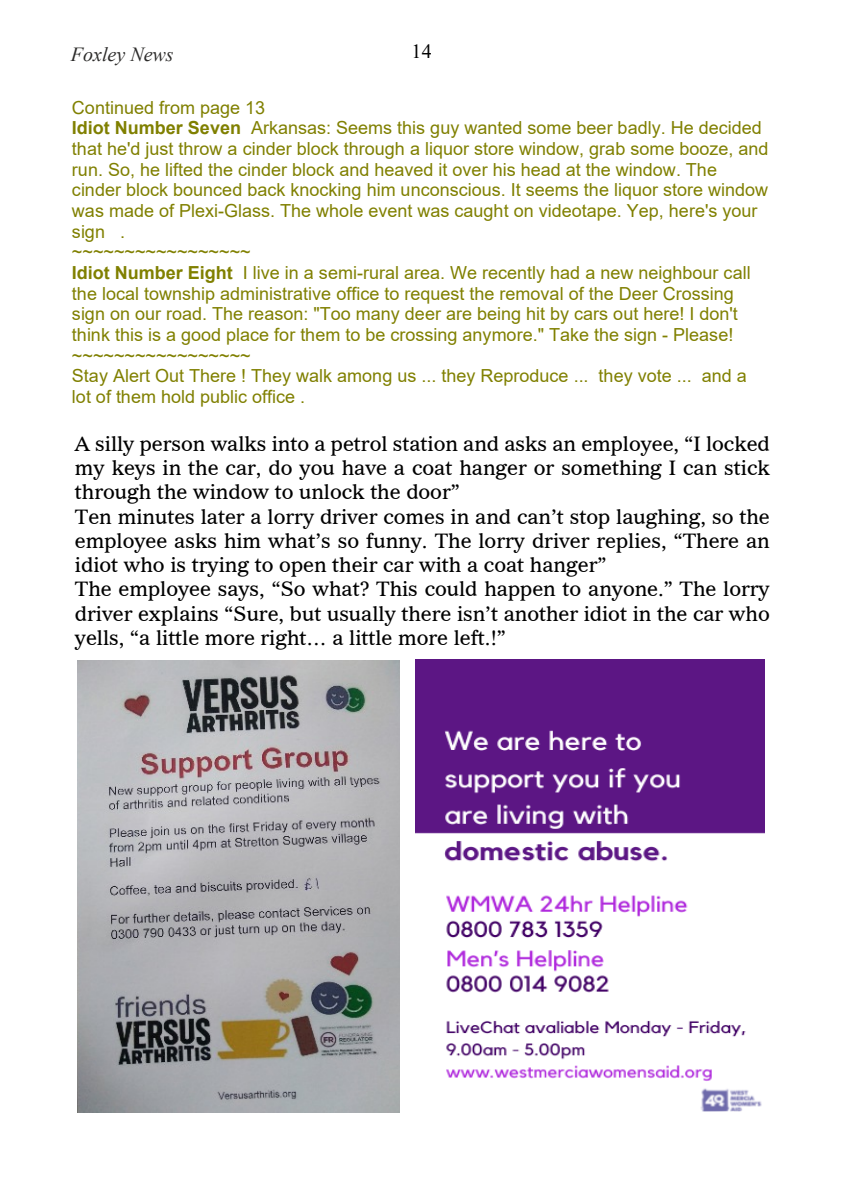
<style>
.page{position:relative;width:842px;height:1191px;background:#fff}
.page>*{position:absolute;margin:0;border:0;box-sizing:border-box;transform-origin:0 0}
.t1{font:20px/24.2px "Imperial BT";color:#000}
.t2{font:italic 20px "Times New Roman";color:#2c2b2a}
.t3{font:20px "Times New Roman";color:#000}
.t4{font:18px/20.6px "Arial";color:#808000}
.s1{font-weight:700}
</style>
<div class="page">
<img style="left:77px;top:660px;width:323px;height:452px">
<img style="left:415px;top:660px;width:349px;height:452px">
<p class="t2" style="left:71px;top:47px;width:104px">Foxley News</p>
<p class="t3" style="left:412px;top:44px;width:22px">14</p>
<p class="t4" style="left:72px;top:99px;width:698px">Continued from page 13<br><span class="s1">Idiot Number Seven</span> Arkansas: Seems this guy wanted some beer badly. He decided that he'd just throw a cinder block through a liquor store window, grab some booze, and run. So, he lifted the cinder block and heaved it over his head at the window. The cinder block bounced back knocking him unconscious. It seems the liquor store window was made of Plexi-Glass. The whole event was caught on videotape. Yep, here's your sign .<br>~~~~~~~~~~~~~~~~~<br><span class="s1">Idiot Number Eight</span> I live in a semi-rural area. We recently had a new neighbour call the local township administrative office to request the removal of the Deer Crossing sign on our road. The reason: "Too many deer are being hit by cars out here! I don't think this is a good place for them to be crossing anymore." Take the sign - Please! ~~~~~~~~~~~~~~~~~<br>Stay Alert Out There ! They walk among us ... they Reproduce ... they vote ... and a lot of them hold public office .</p>
<p class="t1" style="left:75px;top:433px;width:696px">A silly person walks into a petrol station and asks an employee, “I locked my keys in the car, do you have a coat hanger or something I can stick through the window to unlock the door”<br>Ten minutes later a lorry driver comes in and can’t stop laughing, so the employee asks him what’s so funny. The lorry driver replies, “There an idiot who is trying to open their car with a coat hanger”<br>The employee says, “So what? This could happen to anyone.” The lorry driver explains “Sure, but usually there isn’t another idiot in the car who yells, “a little more right… a little more left.!”</p>
</div>
